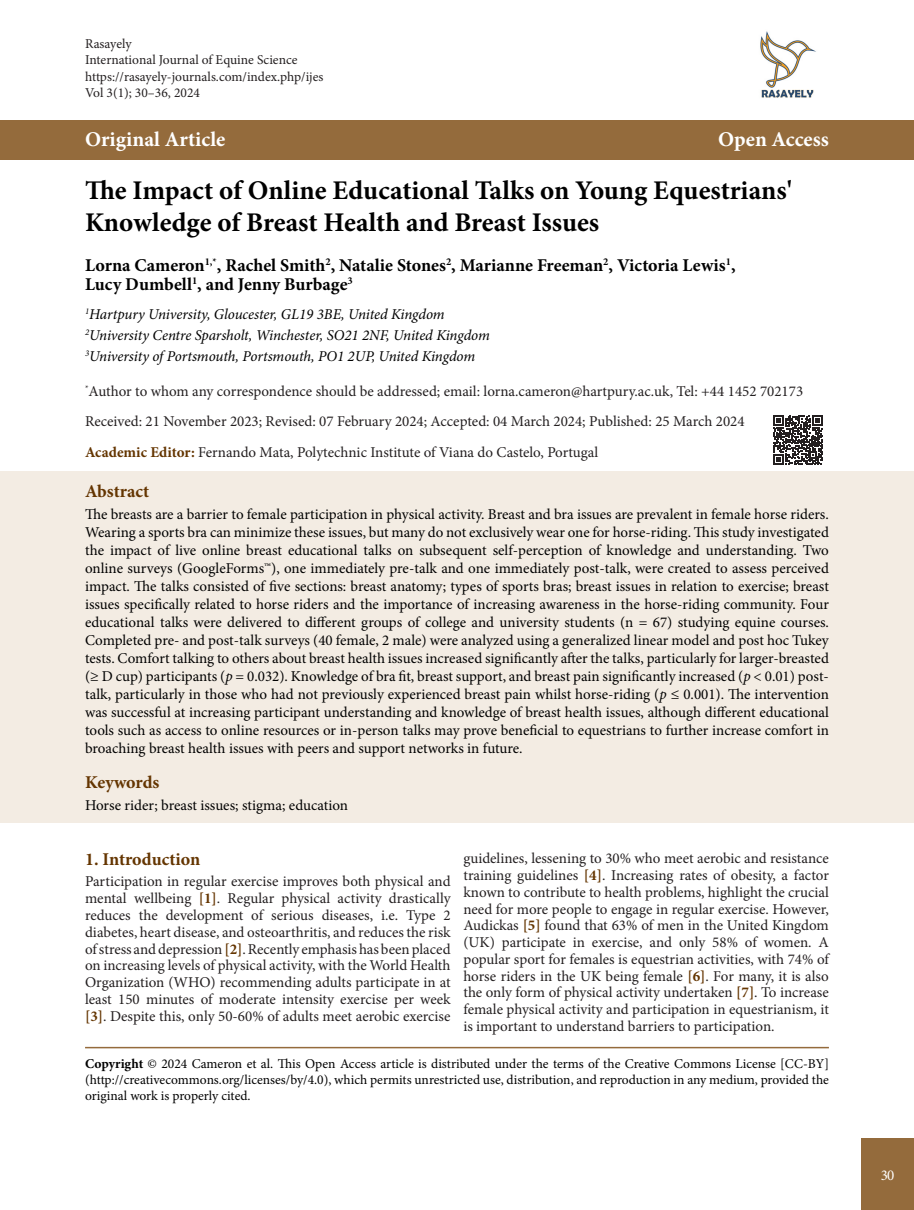
<style>
.page{position:relative;width:914px;height:1210px;background:#fff}
.page>*{position:absolute;margin:0;border:0;box-sizing:border-box;transform-origin:0 0}
.t1{font:700 27px/32.4px "Minion Pro";color:#000}
.t2{font:700 21px "Minion Pro";color:#fff}
.t3{font:700 18px/18.8px "Minion Pro";color:#000}
.t4{font:700 18px "Minion Pro";letter-spacing:-.005em;color:#643501}
.t5{font:15px/18px "Minion Pro";letter-spacing:-.005em;color:#000;text-align:justify}
.t6{font:15px/16.8px "Minion Pro";color:#231f20;text-align:justify}
.t7{font:italic 15px/20.7px "Minion Pro";letter-spacing:-.01em;color:#000}
.t8{font:15px "Minion Pro";color:#fff}
.t9{font:13.5px/16.2px "Minion Pro";letter-spacing:-.005em;color:#000;text-align:justify}
.t10{font:13.5px/16.2px "Minion Pro";letter-spacing:-.005em;color:#231f20}
.s1{font-weight:700;color:#643501}
.s2{font-style:italic}
.s3{font-weight:700}
</style>
<div class="page">
<hr style="left:85px;top:1047px;width:744px;height:1px;background:#946b3c">
<div style="left:0;top:471px;width:914px;height:351px;background:#f3ece3"></div>
<div style="left:0;top:120px;width:914px;height:39px;background:#946b3c"></div>
<img style="left:760px;top:31px;width:56px;height:67px">
<div style="left:861px;top:1138px;width:53px;height:72px;background:#946b3c"></div>
<svg style="left:773px;top:415px;width:50px;height:50px"></svg>
<p class="t10" style="left:85px;top:36px;width:240px">Rasayely<br>International Journal of Equine Science https://rasayely-journals.com/index.php/ijes<br>Vol 3(1); 30–36, 2024</p>
<h2 class="t2" style="left:85px;top:124px;width:142px">Original Article</h2>
<h2 class="t2" style="left:718px;top:124px;width:112px">Open Access</h2>
<h1 class="t1" style="left:85px;top:173px;width:708px">The Impact of Online Educational Talks on Young Equestrians'<br>Knowledge of Breast Health and Breast Issues</h1>
<p class="t3" style="left:85px;top:256px;width:652px">Lorna Cameron<sup>1,*</sup>, Rachel Smith<sup>2</sup>, Natalie Stones<sup>2</sup>, Marianne Freeman<sup>2</sup>, Victoria Lewis<sup>1</sup>,<br>Lucy Dumbell<sup>1</sup>, and Jenny Burbage<sup>3</sup></p>
<p class="t7" style="left:85px;top:304px;width:406px"><sup>1</sup>Hartpury University, Gloucester, GL19 3BE, United Kingdom<br><sup>2</sup>University Centre Sparsholt, Winchester, SO21 2NF, United Kingdom<br><sup>3</sup>University of Portsmouth, Portsmouth, PO1 2UP, United Kingdom</p>
<p class="t6" style="left:85px;top:375px;width:719px;line-height:30.8px;text-align:left"><sup>*</sup>Author to whom any correspondence should be addressed; email: lorna.cameron@hartpury.ac.uk, Tel: +44 1452 702173<br>Received: 21 November 2023; Revised: 07 February 2024; Accepted: 04 March 2024; Published: 25 March 2024<br><span class="s1">Academic Editor:</span> Fernando Mata, Polytechnic Institute of Viana do Castelo, Portugal</p>
<p class="t4" style="left:85px;top:478px;width:66px">Abstract</p>
<p class="t5" style="left:85px;top:505px;width:745px">The breasts are a barrier to female participation in physical activity. Breast and bra issues are prevalent in female horse riders.<br>Wearing a sports bra can minimize these issues, but many do not exclusively wear one for horse-riding. This study investigated the impact of live online breast educational talks on subsequent self-perception of knowledge and understanding. Two online surveys (GoogleForms™), one immediately pre-talk and one immediately post-talk, were created to assess perceived impact. The talks consisted of five sections: breast anatomy; types of sports bras; breast issues in relation to exercise; breast issues specifically related to horse riders and the importance of increasing awareness in the horse-riding community. Four educational talks were delivered to different groups of college and university students (n = 67) studying equine courses.<br>Completed pre- and post-talk surveys (40 female, 2 male) were analyzed using a generalized linear model and post hoc Tukey tests. Comfort talking to others about breast health issues increased significantly after the talks, particularly for larger-breasted (≥ D cup) participants (<span class="s2">p</span> = 0.032). Knowledge of bra fit, breast support, and breast pain significantly increased (<span class="s2">p</span> &lt; 0.01) post&shy;talk, particularly in those who had not previously experienced breast pain whilst horse-riding (<span class="s2">p</span> ≤ 0.001). The intervention was successful at increasing participant understanding and knowledge of breast health issues, although different educational tools such as access to online resources or in-person talks may prove beneficial to equestrians to further increase comfort in broaching breast health issues with peers and support networks in future.</p>
<p class="t4" style="left:85px;top:769px;width:76px">Keywords</p>
<p class="t5" style="left:85px;top:796px;width:264px">Horse rider; breast issues; stigma; education</p>
<p class="t4" style="left:85px;top:847px;width:117px">1. Introduction</p>
<p class="t6" style="left:85px;top:873px;width:367px">Participation in regular exercise improves both physical and mental wellbeing <span class="s1">[1]</span>. Regular physical activity drastically reduces the development of serious diseases, i.e. Type 2 diabetes, heart disease, and osteoarthritis, and reduces the risk of stress and depression <span class="s1">[2]</span>. Recently emphasis has been placed on increasing levels of physical activity, with the World Health Organization (WHO) recommending adults participate in at least 150 minutes of moderate intensity exercise per week <span class="s1">[3]</span>. Despite this, only 50-60% of adults meet aerobic exercise</p>
<p class="t6" style="left:463px;top:850px;width:367px">guidelines, lessening to 30% who meet aerobic and resistance training guidelines <span class="s1">[4]</span>. Increasing rates of obesity, a factor known to contribute to health problems, highlight the crucial need for more people to engage in regular exercise. However, Audickas <span class="s1">[5]</span> found that 63% of men in the United Kingdom (UK) participate in exercise, and only 58% of women. A popular sport for females is equestrian activities, with 74% of horse riders in the UK being female <span class="s1">[6]</span>. For many, it is also the only form of physical activity undertaken <span class="s1">[7]</span>. To increase female physical activity and participation in equestrianism, it is important to understand barriers to participation.</p>
<p class="t9" style="left:85px;top:1055px;width:745px"><span class="s3">Copyright</span> © 2024 Cameron et al. This Open Access article is distributed under the terms of the Creative Commons License [CC-BY] (http://creativecommons.org/licenses/by/4.0), which permits unrestricted use, distribution, and reproduction in any medium, provided the original work is properly cited.</p>
<p class="t8" style="left:880px;top:1164px;width:15px">30</p>
</div>
